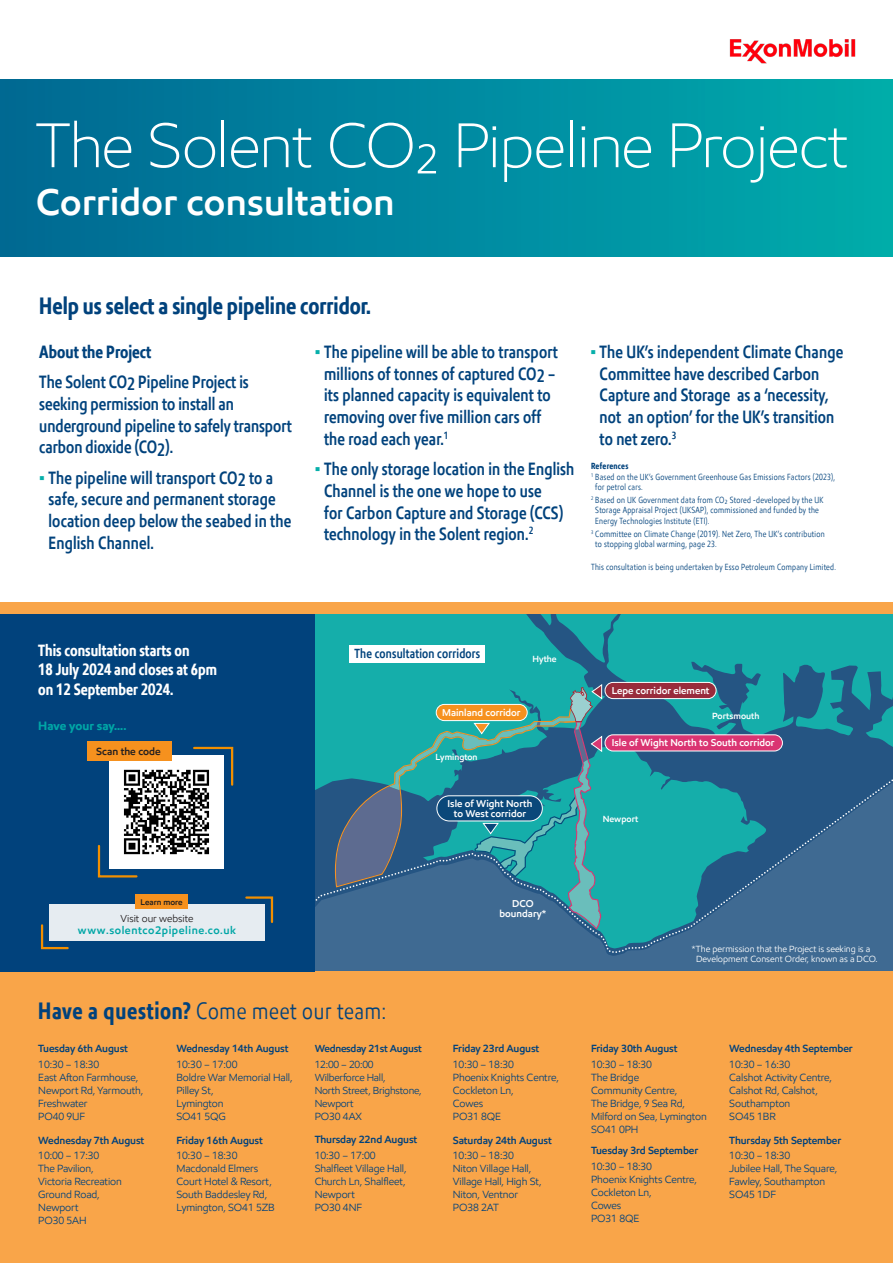
<style>
.page{position:relative;width:893px;height:1263px;background:#fff}
.page>*{position:absolute;margin:0;border:0;box-sizing:border-box;transform-origin:0 0}
.L1{font:300 63px "E Mprint";letter-spacing:-.015em;color:#fff}
.L1-2{font:600 37.5px "E Mprint";letter-spacing:.01em;color:#fff}
.Body_copy{font:700 condensed 24px "E Mprint";color:#01427c}
.L2{font:condensed 24px "E Mprint";letter-spacing:.03em;color:#01427c}
.Body_copy-2{font:600 condensed 18px/21.8px "E Mprint";letter-spacing:.01em;color:#01427c}
.Body_copy-3{font:700 condensed 18px "E Mprint";color:#01427c}
.Body_copy-4{font:700 condensed 16.5px/19.5px "E Mprint";color:#fff}
.Body_copy-5{font:600 condensed 13.35px "E Mprint";letter-spacing:.015em;color:#01427c}
.Explained_heading1{font:700 12.3px "E Mprint";letter-spacing:-.005em;color:#00a6a6}
.Body{font:600 11.1px "E Mprint";letter-spacing:.05em;color:#00a6a6}
.t1{font:10.5px/13px "E Mprint";letter-spacing:-.01em;color:#01427c}
.Date{font:600 10.5px "E Mprint";letter-spacing:-.01em;color:#01427c}
.Body-2{font:600 10.5px "E Mprint";color:#231f20}
.t2{font:10.35px/13px "E Mprint";letter-spacing:-.02em;color:#01427c}
.t3{font:600 10.35px "E Mprint";letter-spacing:-.02em;color:#01427c}
.Body-3{font:10.2px "E Mprint";color:#231f20}
.t4{font:600 10.05px/9.4px "E Mprint";color:#fff;text-align:center}
.Reference{font:condensed 9px/10.5px "E Mprint";letter-spacing:.03em;color:#01427c}
.t5{font:9px/10.1px "E Mprint";color:#fff}
.t6{font:600 9px "E Mprint";color:#fff}
.Reference-2{font:700 condensed 9px "E Mprint";letter-spacing:.03em;color:#01427c}
.t7{font:600 8.85px "E Mprint";color:#fff}
.Body-4{font:600 8.4px "E Mprint";color:#231f20}
.s1{color:#06afaa}
.s2{font-weight:700}
</style>
<div class="page">
<div style="left:315px;top:613px;width:209px;height:70px;background:#15aeaa"></div>
<svg style="left:524px;top:613px;width:369px;height:145px;background:#1c909c"></svg>
<svg style="left:625px;top:765px;width:268px;height:6px;background:#235d86"></svg>
<svg style="left:315px;top:683px;width:309px;height:88px;background:#259ba0"></svg>
<div style="left:605px;top:735px;width:177px;height:16px;background:#da3472;border-radius:8px"></div>
<div style="left:605px;top:734px;width:178px;height:17px;border:1px solid #fff;border-radius:8px"></div>
<div style="left:605px;top:682px;width:111px;height:17px;background:#992c3c;border-radius:8px"></div>
<div style="left:605px;top:682px;width:111px;height:17px;border:1px solid #fff;border-radius:8px"></div>
<div style="left:436px;top:704px;width:91px;height:17px;background:#f6911e;border-radius:8px"></div>
<div style="left:436px;top:704px;width:92px;height:17px;border:1px solid #fff;border-radius:8px"></div>
<svg style="left:315px;top:771px;width:578px;height:201px;background:#327995"></svg>
<div style="left:350px;top:645px;width:135px;height:17px;background:#fff"></div>
<div style="left:0;top:972px;width:893px;height:291px;background:#f9a549"></div>
<div style="left:0;top:613px;width:315px;height:359px;background:#01427c"></div>
<img style="left:110px;top:755px;width:113px;height:114px">
<svg style="left:97px;top:844px;width:42px;height:34px"></svg>
<svg style="left:192px;top:746px;width:42px;height:41px"></svg>
<div style="left:87px;top:741px;width:85px;height:20px;background:#f6911e"></div>
<div style="left:49px;top:904px;width:216px;height:36px;background:#e6ecf1"></div>
<svg style="left:40px;top:924px;width:30px;height:26px"></svg>
<div style="left:135px;top:895px;width:53px;height:14px;background:#f6911e"></div>
<svg style="left:245px;top:896px;width:29px;height:27px"></svg>
<img style="left:729px;top:39px;width:126px;height:24px">
<div style="left:0;top:80px;width:893px;height:176px;background:linear-gradient(to right,#006894,#00acac)"></div>
<div style="left:0;top:602px;width:893px;height:11px;background:#f9a549"></div>
<p class="L1" style="left:36px;top:107px;width:814px">The Solent CO₂ Pipeline Project</p>
<p class="L1-2" style="left:36px;top:179px;width:360px">Corridor consultation</p>
<p class="Body_copy" style="left:39px;top:291px;width:333px">Help us select a single pipeline corridor.</p>
<p class="Body_copy-3" style="left:39px;top:341px;width:113px">About the Project</p>
<p class="Body_copy-2" style="left:39px;top:371px;width:254px">The Solent CO2 Pipeline Project is seeking permission to install an underground pipeline to safely transport carbon dioxide (CO2).</p>
<p class="Body_copy-2" style="left:49px;top:466px;width:244px;text-indent:-9px"><span class="s1">•</span> The pipeline will transport CO2 to a safe, secure and permanent storage location deep below the seabed in the<br>English Channel.</p>
<p class="Body_copy-2" style="left:324px;top:341px;width:235px;text-indent:-9px"><span class="s1">•</span> The pipeline will be able to transport millions of tonnes of captured CO2 – its planned capacity is equivalent to removing over five million cars off the road each year.<sup>1</sup></p>
<p class="Body_copy-2" style="left:324px;top:458px;width:252px;text-indent:-9px"><span class="s1">•</span> The only storage location in the English Channel is the one we hope to use<br>for Carbon Capture and Storage (CCS) technology in the Solent region.<sup>2</sup></p>
<p class="Body_copy-2" style="left:599px;top:341px;width:245px;text-indent:-9px"><span class="s1">•</span> The UK’s independent Climate Change<br>Committee have described Carbon<br>Capture and Storage as a ‘necessity, not an option’ for the UK’s transition to net zero.<sup>3</sup></p>
<p class="Reference-2" style="left:591px;top:461px;width:39px">References</p>
<p class="Reference" style="left:595px;top:471px;width:241px;text-indent:-4px"><sup>1</sup> Based on the UK’s Government Greenhouse Gas Emissions Factors (2023), for petrol cars.</p>
<p class="Reference" style="left:595px;top:494px;width:230px;text-indent:-4px"><sup>2</sup> Based on UK Government data from CO₂ Stored -developed by the UK<br>Storage Appraisal Project (UKSAP), commissioned and funded by the<br>Energy Technologies Institute (ETI).</p>
<p class="Reference" style="left:595px;top:528px;width:231px;text-indent:-4px"><sup>3</sup> Committee on Climate Change (2019). Net Zero, The UK’s contribution to stopping global warming, page 23.</p>
<p class="Reference" style="left:591px;top:562px;width:246px">This consultation is being undertaken by Esso Petroleum Company Limited.</p>
<p class="Body_copy-4" style="left:38px;top:640px;width:180px">This consultation starts on<br>18 July 2024 and closes at 6pm on 12 September 2024.</p>
<p class="Explained_heading1" style="left:38px;top:718px;width:90px">Have your say....</p>
<p class="Body-2" style="left:96px;top:745px;width:66px">Scan the code</p>
<p class="Body_copy-5" style="left:354px;top:645px;width:127px">The consultation corridors</p>
<p class="t6" style="left:532px;top:653px;width:26px">Hythe</p>
<p class="t4" style="left:442px;top:708px;width:80px">Mainland corridor</p>
<p class="t7" style="left:435px;top:752px;width:44px">Lymington</p>
<p class="t4" style="left:448px;top:799px;width:86px">Isle of Wight North to West corridor</p>
<p class="t4" style="left:612px;top:685px;width:99px">Lepe corridor element</p>
<p class="t6" style="left:712px;top:710px;width:49px">Portsmouth</p>
<p class="t4" style="left:612px;top:738px;width:164px">Isle of Wight North to South corridor</p>
<p class="t6" style="left:603px;top:813px;width:37px">Newport</p>
<p class="Body-4" style="left:141px;top:897px;width:44px">Learn more</p>
<p class="Body-3" style="left:121px;top:912px;width:74px">Visit our website</p>
<p class="Body" style="left:78px;top:923px;width:160px">www.solentco2pipeline.co.uk</p>
<p class="L2" style="left:38px;top:996px;width:349px"><span class="s2">Have a question?</span> Come meet our team:</p>
<p class="Date" style="left:38px;top:1042px;width:91px">Tuesday 6th August</p>
<p class="t1" style="left:38px;top:1057px;width:106px">10:30 – 18:30<br>East Afton Farmhouse,<br>Newport Rd, Yarmouth,<br>Freshwater<br>PO40 9UF</p>
<p class="Date" style="left:38px;top:1133px;width:108px">Wednesday 7th August</p>
<p class="t1" style="left:38px;top:1148px;width:85px">10:00 – 17:30<br>The Pavilion,<br>Victoria Recreation<br>Ground Road,<br>Newport<br>PO30 5AH</p>
<p class="Date" style="left:176px;top:1042px;width:113px">Wednesday 14th August</p>
<p class="t1" style="left:176px;top:1057px;width:118px">10:30 – 17:00<br>Boldre War Memorial Hall,<br>Pilley St,<br>Lymington<br>SO41 5QG</p>
<p class="Date" style="left:176px;top:1133px;width:88px">Friday 16th August</p>
<p class="t1" style="left:176px;top:1148px;width:100px">10:30 – 18:30<br>Macdonald Elmers<br>Court Hotel &amp; Resort,<br>South Baddesley Rd,<br>Lymington, SO41 5ZB</p>
<p class="t3" style="left:315px;top:1042px;width:109px">Wednesday 21st August</p>
<p class="t2" style="left:315px;top:1057px;width:109px">12:00 – 20:00<br>Wilberforce Hall,<br>North Street, Brighstone,<br>Newport</p>
<p class="t1" style="left:315px;top:1109px;width:49px">PO30 4AX</p>
<p class="Date" style="left:315px;top:1133px;width:104px">Thursday 22nd August</p>
<p class="t1" style="left:315px;top:1148px;width:93px">10:30 – 17:00<br>Shalfleet Village Hall,<br>Church Ln, Shalfleet,<br>Newport<br>PO30 4NF</p>
<p class="t4" style="left:499px;top:898px;width:49px;line-height:10.1px">DCO boundary*</p>
<p class="Date" style="left:453px;top:1042px;width:88px">Friday 23rd August</p>
<p class="t1" style="left:453px;top:1057px;width:108px">10:30 – 18:30<br>Phoenix Knights Centre,<br>Cockleton Ln,<br>Cowes<br>PO31 8QE</p>
<p class="Date" style="left:453px;top:1133px;width:100px">Saturday 24th August</p>
<p class="t1" style="left:453px;top:1148px;width:90px">10:30 – 18:30<br>Niton Village Hall,<br>Village Hall, High St,<br>Niton, Ventnor<br>PO38 2AT</p>
<p class="t5" style="left:696px;top:944px;width:183px;text-indent:-4px">*The permission that the Project is seeking is a<br>Development Consent Order, known as a DCO.</p>
<p class="Date" style="left:591px;top:1042px;width:88px">Friday 30th August</p>
<p class="t1" style="left:591px;top:1057px;width:117px">10:30 – 18:30<br>The Bridge<br>Community Centre,<br>The Bridge, 9 Sea Rd,<br>Milford on Sea, Lymington<br>SO41 0PH</p>
<p class="Date" style="left:591px;top:1144px;width:109px">Tuesday 3rd September</p>
<p class="t1" style="left:591px;top:1159px;width:108px">10:30 – 18:30<br>Phoenix Knights Centre,<br>Cockleton Ln,<br>Cowes<br>PO31 8QE</p>
<p class="Date" style="left:729px;top:1042px;width:125px">Wednesday 4th September</p>
<p class="t1" style="left:729px;top:1057px;width:104px">10:30 – 16:30<br>Calshot Activity Centre,<br>Calshot Rd, Calshot,<br>Southampton<br>SO45 1BR</p>
<p class="Date" style="left:729px;top:1133px;width:113px">Thursday 5th September</p>
<p class="t1" style="left:729px;top:1148px;width:109px">10:30 – 18:30<br>Jubilee Hall, The Square,<br>Fawley, Southampton<br>SO45 1DF</p>
</div>
